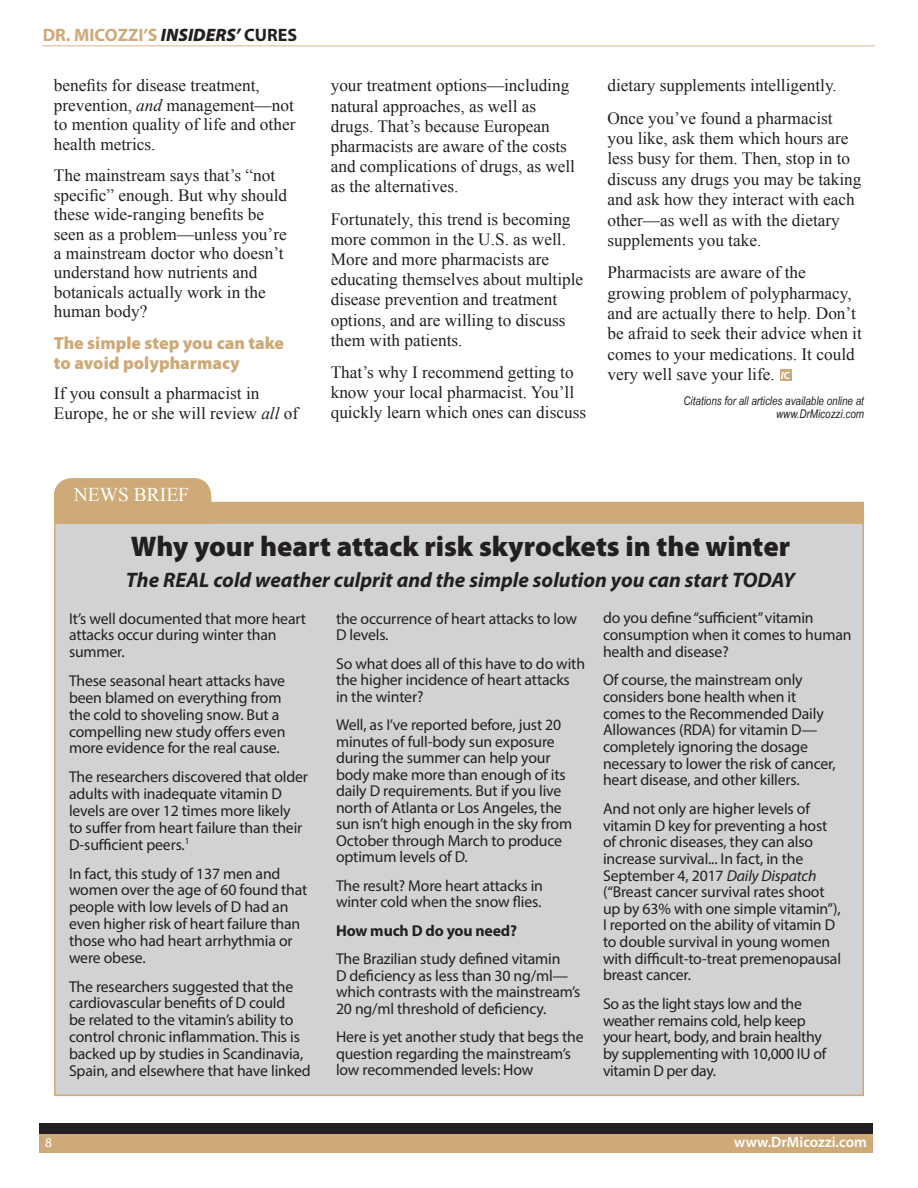
<style>
.page{position:relative;width:918px;height:1188px;background:#fff}
.page>*{position:absolute;margin:0;border:0;box-sizing:border-box;transform-origin:0 0}
.t1{font:900 28.5px "Myriad Pro";color:#231f20}
.t2{font:italic 700 21px "Myriad Pro";color:#231f20}
.t3{font:19.5px "Times New Roman";color:#fff}
.t4{font:700 18px "Myriad Pro";color:#ceaa78}
.t5{font:900 17.7px/19.8px "Myriad Pro";color:#ceaa78}
.t6{font:17.25px/20.2px "Times New Roman";color:#231f20}
.t7{font:15.75px/16.6px "Myriad Pro";letter-spacing:-.01em;color:#231f20}
.t8{font:700 15.75px "Myriad Pro";letter-spacing:-.01em;color:#231f20}
.t9{font:600 15px "Myriad Pro";color:#fff}
.t10{font:13.5px "Myriad Pro";color:#fff}
.t11{font:italic 12px/13.2px "Arial Narrow";color:#231f20;text-align:right}
.t12{font:italic 700 10.5px "Myriad Pro";color:#fff}
.s1{font-weight:900;font-style:italic;color:#231f20}
.s2{color:#231f20}
.s3{font-style:italic}
.s4{font-style:normal}
</style>
<div class="page">
<hr style="left:42px;top:45px;width:833px;height:2px;background:#e4d0b4">
<div style="left:39px;top:1128px;width:834px;height:25px;background:#ceaa78"></div>
<div style="left:39px;top:1123px;width:834px;height:11px;background:#231f20"></div>
<div style="left:780px;top:369px;width:12px;height:12px;background:#ceaa78"></div>
<div style="left:54px;top:512px;width:810px;height:584px;background:#d1d2d4;border:2px solid #ceaa78"></div>
<svg style="left:54px;top:478px;width:810px;height:46px"></svg>
<p class="t4" style="left:43px;top:23px;width:256px">DR. MICOZZI’S <span class="s1">INSIDERS’</span> <span class="s2">CURES</span></p>
<p class="t6" style="left:54px;top:76px;width:243px;line-height:19.5px">benefits for disease treatment, prevention, <span class="s3">and</span> management—not to mention quality of life and other health metrics.</p>
<p class="t6" style="left:54px;top:165px;width:235px;line-height:19.5px">The mainstream says that’s “not specific” enough. But why should these wide-ranging benefits be seen as a problem—unless you’re a mainstream doctor who doesn’t understand how nutrients and botanicals actually work in the human body?</p>
<p class="t5" style="left:54px;top:333px;width:232px">The simple step you can take to avoid polypharmacy</p>
<p class="t6" style="left:54px;top:383px;width:246px;line-height:19.5px">If you consult a pharmacist in<br>Europe, he or she will review <span class="s3">all</span> of</p>
<p class="t3" style="left:74px;top:482px;width:117px">NEWS BRIEF</p>
<p class="t6" style="left:331px;top:75px;width:246px">your treatment options—including natural approaches, as well as drugs. That’s because European pharmacists are aware of the costs and complications of drugs, as well as the alternatives.</p>
<p class="t6" style="left:331px;top:208px;width:254px">Fortunately, this trend is becoming more common in the U.S. as well.<br>More and more pharmacists are educating themselves about multiple disease prevention and treatment options, and are willing to discuss them with patients.</p>
<p class="t6" style="left:331px;top:362px;width:257px">That’s why I recommend getting to know your local pharmacist. You’ll quickly learn which ones can discuss</p>
<p class="t6" style="left:608px;top:69px;width:231px;line-height:32.4px">dietary supplements intelligently.<br>Once you’ve found a pharmacist</p>
<p class="t6" style="left:608px;top:128px;width:255px">you like, ask them which hours are less busy for them. Then, stop in to discuss any drugs you may be taking and ask how they interact with each other—as well as with the dietary supplements you take.</p>
<p class="t6" style="left:608px;top:262px;width:256px">Pharmacists are aware of the growing problem of polypharmacy, and are actually there to help. Don’t be afraid to seek their advice when it comes to your medications. It could very well save your life.</p>
<p class="t11" style="left:684px;top:394px;width:182px">Citations for all articles available online at www.DrMicozzi.com</p>
<p class="t12" style="left:781px;top:368px;width:11px">I<span class="s4">C</span></p>
<h1 class="t1" style="left:131px;top:530px;width:661px">Why your heart attack risk skyrockets in the winter</h1>
<h2 class="t2" style="left:126px;top:566px;width:671px">The REAL cold weather culprit and the simple solution you can start TODAY</h2>
<p class="t7" style="left:69px;top:610px;width:239px">It’s well documented that more heart attacks occur during winter than summer.</p>
<p class="t7" style="left:69px;top:672px;width:218px">These seasonal heart attacks have been blamed on everything from the cold to shoveling snow. But a compelling new study offers even more evidence for the real cause.</p>
<p class="t7" style="left:69px;top:768px;width:241px">The researchers discovered that older adults with inadequate vitamin D levels are over 12 times more likely to suffer from heart failure than their D-sufficient peers.<sup>1</sup></p>
<p class="t7" style="left:69px;top:865px;width:240px">In fact, this study of 137 men and women over the age of 60 found that people with low levels of D had an even higher risk of heart failure than those who had heart arrhythmia or were obese.</p>
<p class="t7" style="left:69px;top:978px;width:243px">The researchers suggested that the cardiovascular benefits of D could<br>be related to the vitamin’s ability to control chronic inflammation. This is backed up by studies in Scandinavia, Spain, and elsewhere that have linked</p>
<p class="t7" style="left:603px;top:610px;width:250px">do you define “sufficient” vitamin consumption when it comes to human health and disease?</p>
<p class="t7" style="left:603px;top:672px;width:234px">Of course, the mainstream only considers bone health when it comes to the Recommended Daily<br>Allowances (RDA) for vitamin D— completely ignoring the dosage necessary to lower the risk of cancer, heart disease, and other killers.</p>
<p class="t7" style="left:603px;top:800px;width:240px">And not only are higher levels of vitamin D key for preventing a host of chronic diseases, they can also increase survival... In fact, in the September 4, 2017 <span class="s3">Daily Dispatch </span>(“Breast cancer survival rates shoot up by 63% with one simple vitamin”), I reported on the ability of vitamin D to double survival in young women with difficult-to-treat premenopausal breast cancer.</p>
<p class="t7" style="left:603px;top:995px;width:225px">So as the light stays low and the weather remains cold, help keep your heart, body, and brain healthy by supplementing with 10,000 IU of vitamin D per day.</p>
<p class="t7" style="left:336px;top:610px;width:243px">the occurrence of heart attacks to low<br>D levels.</p>
<p class="t7" style="left:336px;top:655px;width:251px">So what does all of this have to do with the higher incidence of heart attacks in the winter?</p>
<p class="t7" style="left:336px;top:716px;width:238px">Well, as I’ve reported before, just 20 minutes of full-body sun exposure during the summer can help your body make more than enough of its daily D requirements. But if you live north of Atlanta or Los Angeles, the sun isn’t high enough in the sky from<br>October through March to produce optimum levels of D.</p>
<p class="t7" style="left:336px;top:877px;width:209px">The result? More heart attacks in winter cold when the snow flies.</p>
<p class="t8" style="left:336px;top:920px;width:183px">How much D do you need?</p>
<p class="t7" style="left:336px;top:951px;width:246px">The Brazilian study defined vitamin<br>D deficiency as less than 30 ng/ml— which contrasts with the mainstream’s 20 ng/ml threshold of deficiency.</p>
<p class="t7" style="left:336px;top:1029px;width:249px">Here is yet another study that begs the question regarding the mainstream’s low recommended levels: How</p>
<p class="t10" style="left:45px;top:1134px;width:8px">8</p>
<p class="t9" style="left:734px;top:1133px;width:134px">www.DrMicozzi.com</p>
</div>
